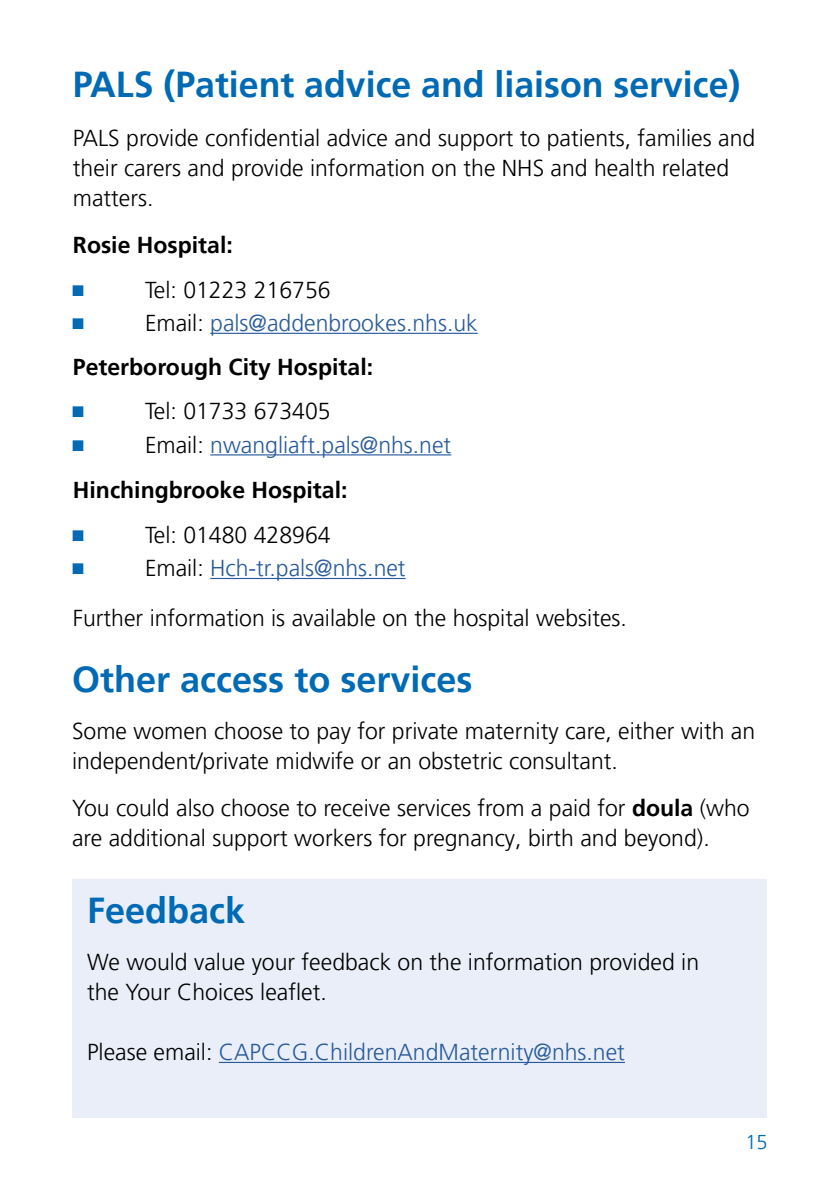
<style>
.page{position:relative;width:840px;height:1191px;background:#fff}
.page>*{position:absolute;margin:0;border:0;box-sizing:border-box;transform-origin:0 0}
.t1{font:700 36px "Frutiger LT Pro";color:#006ab4}
.t2{font:300 23px/30px "Frutiger LT Pro";color:#000}
.t3{font:300 23px/45.6px "Frutiger LT Pro";color:#275b9b}
.t4{font:700 23px/43.6px "Frutiger LT Pro";color:#000}
.t5{font:23px "Arial Narrow";color:#006ab4}
.t6{font:300 20px "Frutiger LT Pro";color:#006ab4}
.s1{font-weight:300}
.s2{font-weight:300;color:#275b9b}
.s3{color:#000}
.s4{font-weight:700;color:#000}
.s5{color:#275b9b}
.s6{font-weight:700}
</style>
<div class="page">
<div style="left:72px;top:879px;width:694px;height:238px;background:#eaeef9"></div>
<hr style="left:219px;top:1061px;width:405px;height:2px;background:#275b9b">
<hr style="left:210px;top:333px;width:267px;height:1px;background:#275b9b">
<hr style="left:210px;top:454px;width:241px;height:1px;background:#275b9b">
<hr style="left:210px;top:578px;width:195px;height:1px;background:#275b9b">
<h1 class="t1" style="left:73px;top:63px;width:668px">PALS (Patient advice and liaison service)</h1>
<p class="t2" style="left:73px;top:123px;width:683px">PALS provide confidential advice and support to patients, families and their carers and provide information on the NHS and health related matters.</p>
<p class="t4" style="left:73px;top:223px;width:161px">Rosie Hospital:</p>
<p class="t5" style="left:73px;top:271px;width:15px">■</p>
<p class="t2" style="left:145px;top:275px;width:187px">Tel: 01223 216756</p>
<p class="t5" style="left:73px;top:304px;width:15px">■</p>
<p class="t4" style="left:73px;top:301px;width:406px;text-indent:72px"><span class="s1">Email:</span> <span class="s2">pals@addenbrookes.nhs.uk<br></span>Peterborough City Hospital:</p>
<p class="t5" style="left:73px;top:392px;width:15px">■</p>
<p class="t2" style="left:145px;top:396px;width:187px">Tel: 01733 673405</p>
<p class="t5" style="left:73px;top:426px;width:15px">■</p>
<p class="t3" style="left:73px;top:422px;width:379px;text-indent:72px"><span class="s3">Email:</span> nwangliaft.pals@nhs.net<br><span class="s4">Hinchingbrooke Hospital:</span></p>
<p class="t5" style="left:73px;top:516px;width:15px">■</p>
<p class="t2" style="left:145px;top:520px;width:187px">Tel: 01480 428964</p>
<p class="t5" style="left:73px;top:549px;width:15px">■</p>
<p class="t2" style="left:73px;top:544px;width:555px;line-height:49.2px;text-indent:72px">Email: <span class="s5">Hch-tr.pals@nhs.net<br></span>Further information is available on the hospital websites.</p>
<h1 class="t1" style="left:72px;top:658px;width:402px">Other access to services</h1>
<p class="t2" style="left:72px;top:716px;width:684px">Some women choose to pay for private maternity care, either with an independent/private midwife or an obstetric consultant.</p>
<p class="t2" style="left:72px;top:793px;width:678px">You could also choose to receive services from a paid for <span class="s6">doula</span> (who are additional support workers for pregnancy, birth and beyond).</p>
<h1 class="t1" style="left:87px;top:889px;width:160px">Feedback</h1>
<p class="t2" style="left:87px;top:947px;width:613px">We would value your feedback on the information provided in the Your Choices leaflet.</p>
<p class="t3" style="left:87px;top:1029px;width:539px"><span class="s3">Please email:</span> CAPCCG.ChildrenAndMaternity@nhs.net</p>
<p class="t6" style="left:745px;top:1130px;width:24px">15</p>
</div>
